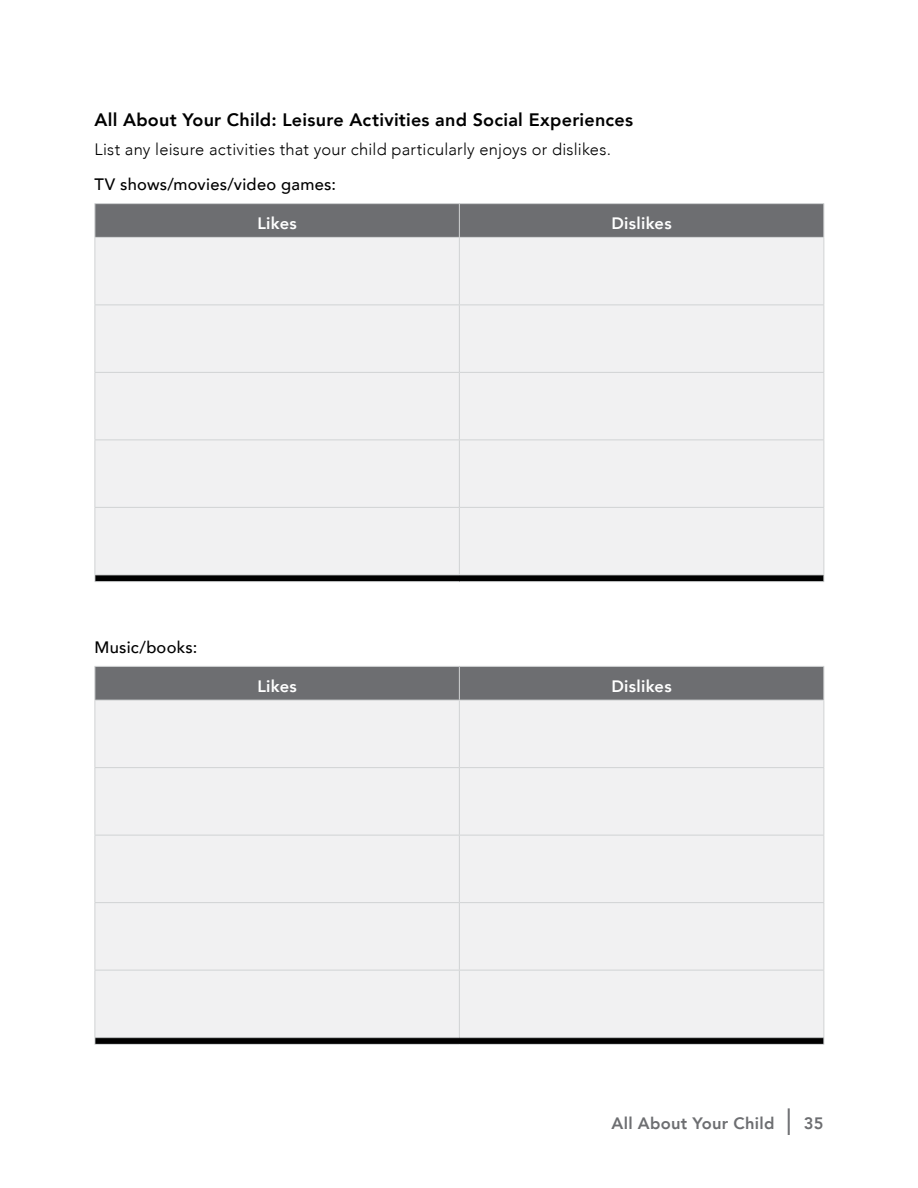
<style>
.page{position:relative;width:918px;height:1188px;background:#fff}
.page>*{position:absolute;margin:0;border:0;box-sizing:border-box;transform-origin:0 0}
.t1{font:800 18px "Avenir";letter-spacing:.015em;color:#000}
.t2{font:300 16.5px "Avenir";letter-spacing:.015em;color:#000}
.t3{font:500 16.5px "Avenir";letter-spacing:.015em;color:#000}
.table_info_white{font:800 16.5px "Avenir";letter-spacing:.02em;color:#fff}
.t4{font:800 16.5px "Avenir";letter-spacing:.015em;color:#6d6e71}
.s1{font-family:"Interstate";font-weight:300;font-size:27px}
</style>
<div class="page">
<div style="left:95px;top:204px;width:729px;height:33px;background:#6d6e71"></div>
<div style="left:95px;top:238px;width:729px;height:336px;background:#f1f1f2"></div>
<div style="left:95px;top:575px;width:729px;height:7px;background:#000"></div>
<hr style="left:94px;top:203px;width:365px;height:1px;background:#d1d3d4">
<hr style="left:459px;top:203px;width:365px;height:1px;background:#d1d3d4">
<hr style="left:94px;top:204px;width:1px;height:33px;background:#d1d3d4">
<hr style="left:824px;top:204px;width:1px;height:33px;background:#d1d3d4">
<hr style="left:824px;top:238px;width:1px;height:66px;background:#d1d3d4">
<hr style="left:824px;top:305px;width:1px;height:67px;background:#d1d3d4">
<hr style="left:824px;top:373px;width:1px;height:67px;background:#d1d3d4">
<hr style="left:824px;top:440px;width:1px;height:67px;background:#d1d3d4">
<hr style="left:824px;top:508px;width:1px;height:66px;background:#d1d3d4">
<hr style="left:459px;top:204px;width:1px;height:33px;background:#d1d3d4">
<hr style="left:94px;top:237px;width:365px;height:1px;background:#d1d3d4">
<hr style="left:459px;top:237px;width:365px;height:1px;background:#d1d3d4">
<hr style="left:459px;top:238px;width:1px;height:66px;background:#d1d3d4">
<hr style="left:94px;top:304px;width:365px;height:1px;background:#d1d3d4">
<hr style="left:459px;top:304px;width:365px;height:1px;background:#d1d3d4">
<hr style="left:459px;top:305px;width:1px;height:67px;background:#d1d3d4">
<hr style="left:94px;top:372px;width:365px;height:1px;background:#d1d3d4">
<hr style="left:459px;top:372px;width:365px;height:1px;background:#d1d3d4">
<hr style="left:459px;top:373px;width:1px;height:67px;background:#d1d3d4">
<hr style="left:94px;top:440px;width:365px;height:1px;background:#d1d3d4">
<hr style="left:459px;top:440px;width:365px;height:1px;background:#d1d3d4">
<hr style="left:459px;top:440px;width:1px;height:67px;background:#d1d3d4">
<hr style="left:94px;top:507px;width:365px;height:1px;background:#d1d3d4">
<hr style="left:459px;top:507px;width:365px;height:1px;background:#d1d3d4">
<hr style="left:459px;top:508px;width:1px;height:66px;background:#d1d3d4">
<hr style="left:94px;top:574px;width:365px;height:1px;background:#d1d3d4">
<hr style="left:459px;top:574px;width:365px;height:1px;background:#d1d3d4">
<hr style="left:94px;top:238px;width:1px;height:66px;background:#d1d3d4">
<hr style="left:94px;top:305px;width:1px;height:67px;background:#d1d3d4">
<hr style="left:94px;top:373px;width:1px;height:67px;background:#d1d3d4">
<hr style="left:94px;top:440px;width:1px;height:67px;background:#d1d3d4">
<hr style="left:94px;top:508px;width:1px;height:66px;background:#d1d3d4">
<hr style="left:94px;top:581px;width:365px;height:1px;background:#d1d3d4">
<hr style="left:459px;top:581px;width:365px;height:1px;background:#d1d3d4">
<div style="left:95px;top:667px;width:729px;height:33px;background:#6d6e71"></div>
<div style="left:95px;top:701px;width:729px;height:336px;background:#f1f1f2"></div>
<div style="left:95px;top:1038px;width:729px;height:6px;background:#000"></div>
<hr style="left:94px;top:666px;width:365px;height:1px;background:#d1d3d4">
<hr style="left:459px;top:666px;width:365px;height:1px;background:#d1d3d4">
<hr style="left:94px;top:667px;width:1px;height:33px;background:#d1d3d4">
<hr style="left:824px;top:667px;width:1px;height:33px;background:#d1d3d4">
<hr style="left:824px;top:700px;width:1px;height:67px;background:#d1d3d4">
<hr style="left:824px;top:768px;width:1px;height:67px;background:#d1d3d4">
<hr style="left:824px;top:836px;width:1px;height:66px;background:#d1d3d4">
<hr style="left:824px;top:903px;width:1px;height:67px;background:#d1d3d4">
<hr style="left:824px;top:970px;width:1px;height:67px;background:#d1d3d4">
<hr style="left:459px;top:667px;width:1px;height:33px;background:#d1d3d4">
<hr style="left:94px;top:700px;width:365px;height:1px;background:#d1d3d4">
<hr style="left:459px;top:700px;width:365px;height:1px;background:#d1d3d4">
<hr style="left:459px;top:700px;width:1px;height:67px;background:#d1d3d4">
<hr style="left:94px;top:767px;width:365px;height:1px;background:#d1d3d4">
<hr style="left:459px;top:767px;width:365px;height:1px;background:#d1d3d4">
<hr style="left:459px;top:768px;width:1px;height:67px;background:#d1d3d4">
<hr style="left:94px;top:835px;width:365px;height:1px;background:#d1d3d4">
<hr style="left:459px;top:835px;width:365px;height:1px;background:#d1d3d4">
<hr style="left:459px;top:836px;width:1px;height:66px;background:#d1d3d4">
<hr style="left:94px;top:902px;width:365px;height:1px;background:#d1d3d4">
<hr style="left:459px;top:902px;width:365px;height:1px;background:#d1d3d4">
<hr style="left:459px;top:903px;width:1px;height:67px;background:#d1d3d4">
<hr style="left:94px;top:970px;width:365px;height:1px;background:#d1d3d4">
<hr style="left:459px;top:970px;width:365px;height:1px;background:#d1d3d4">
<hr style="left:459px;top:970px;width:1px;height:67px;background:#d1d3d4">
<hr style="left:94px;top:1037px;width:365px;height:1px;background:#d1d3d4">
<hr style="left:459px;top:1037px;width:365px;height:1px;background:#d1d3d4">
<hr style="left:94px;top:700px;width:1px;height:67px;background:#d1d3d4">
<hr style="left:94px;top:768px;width:1px;height:67px;background:#d1d3d4">
<hr style="left:94px;top:836px;width:1px;height:66px;background:#d1d3d4">
<hr style="left:94px;top:903px;width:1px;height:67px;background:#d1d3d4">
<hr style="left:94px;top:970px;width:1px;height:67px;background:#d1d3d4">
<hr style="left:94px;top:1044px;width:365px;height:1px;background:#d1d3d4">
<hr style="left:459px;top:1044px;width:365px;height:1px;background:#d1d3d4">
<h3 class="t1" style="left:94px;top:106px;width:540px">All About Your Child: Leisure Activities and Social Experiences</h3>
<p class="t2" style="left:94px;top:139px;width:515px">List any leisure activities that your child particularly enjoys or dislikes.</p>
<h4 class="t3" style="left:94px;top:170px;width:243px">TV shows/movies/video games:</h4>
<h4 class="table_info_white" style="left:257px;top:210px;width:41px">Likes</h4>
<h4 class="table_info_white" style="left:611px;top:210px;width:62px">Dislikes</h4>
<h4 class="t3" style="left:94px;top:632px;width:105px">Music/books:</h4>
<h4 class="table_info_white" style="left:257px;top:673px;width:41px">Likes</h4>
<h4 class="table_info_white" style="left:611px;top:673px;width:62px">Dislikes</h4>
<p class="t4" style="left:612px;top:1110px;width:213px">All About Your Child <span class="s1">|</span> 35</p>
</div>
